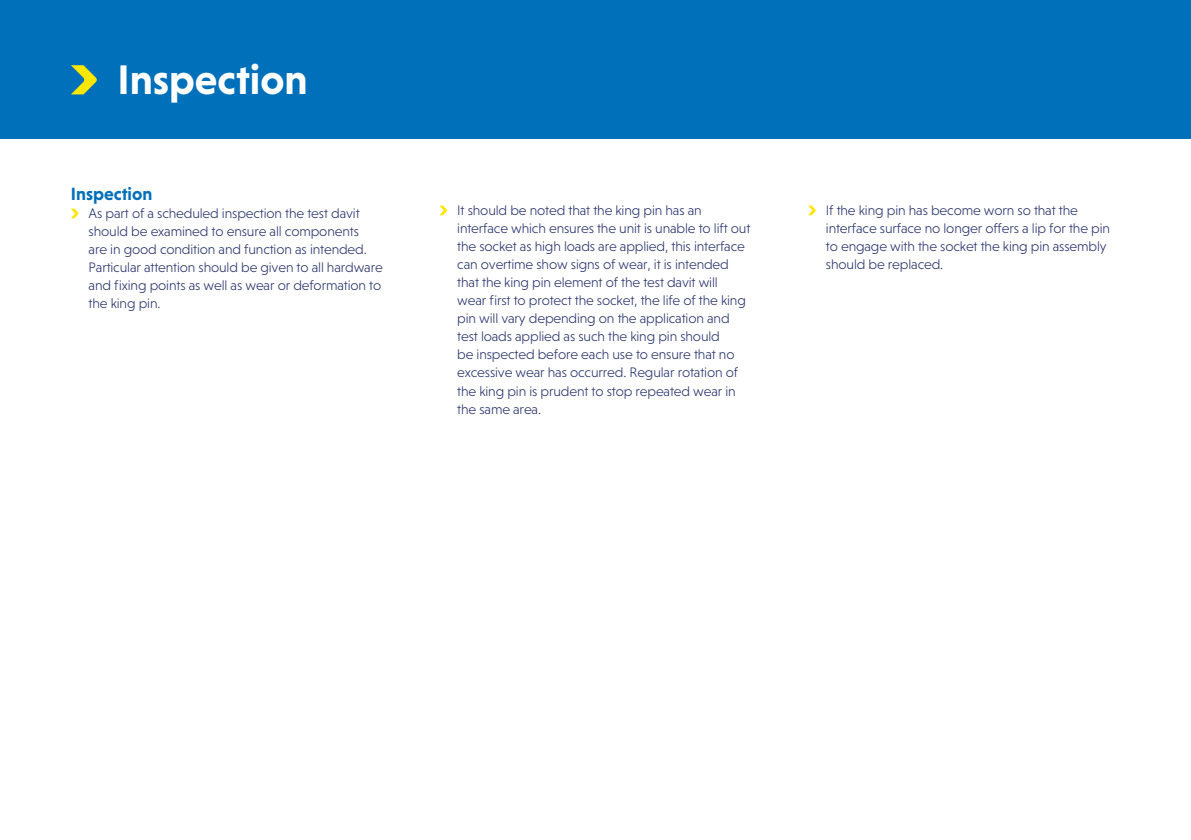
<style>
.page{position:relative;width:1191px;height:840px;background:#fff}
.page>*{position:absolute;margin:0;border:0;box-sizing:border-box;transform-origin:0 0}
.t1{font:700 42px "Niveau Grotesk";color:#fff}
.t2{font:700 18px "Niveau Grotesk";color:#0070ba}
.t3{font:300 14px/18px "Niveau Grotesk";letter-spacing:-.01em;color:#25316a}
</style>
<div class="page">
<div style="left:0;top:0;width:1191px;height:138px;background:#0070ba"></div>
<svg style="left:71px;top:208px;width:7px;height:10px"></svg>
<svg style="left:439px;top:205px;width:8px;height:10px"></svg>
<svg style="left:808px;top:205px;width:7px;height:10px"></svg>
<svg style="left:71px;top:65px;width:26px;height:29px"></svg>
<h1 class="t1" style="left:117px;top:55px;width:192px">Inspection</h1>
<p class="t2" style="left:71px;top:184px;width:83px">Inspection</p>
<p class="t3" style="left:89px;top:204px;width:296px">As part of a scheduled inspection the test davit should be examined to ensure all components<br>are in good condition and function as intended.<br>Particular attention should be given to all hardware and fixing points as well as wear or deformation to the king pin.</p>
<p class="t3" style="left:457px;top:201px;width:294px">It should be noted that the king pin has an interface which ensures the unit is unable to lift out the socket as high loads are applied, this interface can overtime show signs of wear, it is intended that the king pin element of the test davit will wear first to protect the socket, the life of the king pin will vary depending on the application and test loads applied as such the king pin should<br>be inspected before each use to ensure that no excessive wear has occurred. Regular rotation of the king pin is prudent to stop repeated wear in the same area.</p>
<p class="t3" style="left:826px;top:201px;width:286px">If the king pin has become worn so that the interface surface no longer offers a lip for the pin to engage with the socket the king pin assembly should be replaced.</p>
</div>
